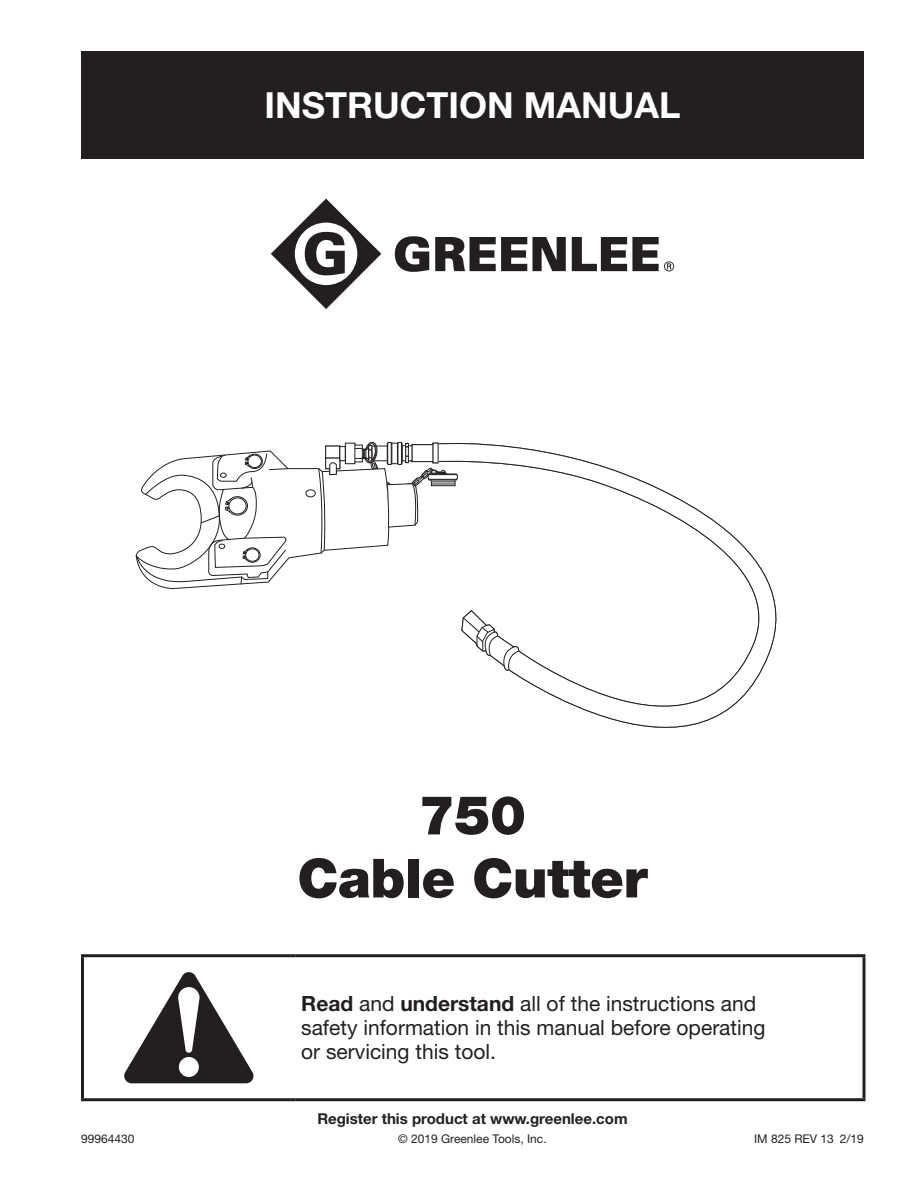
<style>
.page{position:relative;width:918px;height:1188px;background:#fff}
.page>*{position:absolute;margin:0;border:0;box-sizing:border-box;transform-origin:0 0}
.t1{font:900 54px/63px "Helvetica Neue LT Std";letter-spacing:-.01em;color:#231f20;text-align:center}
.t2{font:700 36px "Helvetica Neue LT Std";color:#fff}
.t3{font:21px/24px "Helvetica Neue LT Std";color:#231f20}
.t4{font:700 15px "Helvetica Neue LT Std";color:#231f20}
.t5{font:12px "Helvetica Neue LT Std";color:#231f20}
.s1{font-weight:700}
</style>
<div class="page">
<div style="left:81px;top:51px;width:783px;height:108px;background:#231f20"></div>
<svg style="left:271px;top:199px;width:110px;height:110px"></svg>
<svg style="left:435px;top:237px;width:131px;height:34px"></svg>
<svg style="left:572px;top:237px;width:102px;height:34px"></svg>
<svg style="left:395px;top:236px;width:34px;height:36px"></svg>
<hr style="left:295px;top:954px;width:570px;height:3px;background:#231f20">
<svg style="left:862px;top:957px;width:4px;height:141px"></svg>
<hr style="left:295px;top:1098px;width:570px;height:3px;background:#231f20">
<hr style="left:81px;top:954px;width:214px;height:3px;background:#231f20">
<hr style="left:81px;top:957px;width:3px;height:141px;background:#231f20">
<hr style="left:81px;top:1098px;width:214px;height:3px;background:#231f20">
<svg style="left:124px;top:972px;width:130px;height:111px"></svg>
<svg style="left:458px;top:443px;width:319px;height:285px"></svg>
<svg style="left:462px;top:617px;width:58px;height:54px"></svg>
<svg style="left:135px;top:441px;width:323px;height:148px"></svg>
<h2 class="t2" style="left:265px;top:83px;width:417px">INSTRUCTION MANUAL</h2>
<h1 class="t1" style="left:297px;top:783px;width:352px">750<br>Cable Cutter</h1>
<p class="t3" style="left:301px;top:991px;width:466px"><span class="s1">Read</span> and <span class="s1">understand</span> all of the instructions and safety information in this manual before operating or servicing this tool.</p>
<p class="t4" style="left:317px;top:1109px;width:312px">Register this product at www.greenlee.com</p>
<p class="t5" style="left:81px;top:1131px;width:55px">99964430</p>
<p class="t5" style="left:398px;top:1131px;width:150px">© 2019 Greenlee Tools, Inc.</p>
<p class="t5" style="left:754px;top:1131px;width:111px">IM 825 REV 13 2/19</p>
</div>
